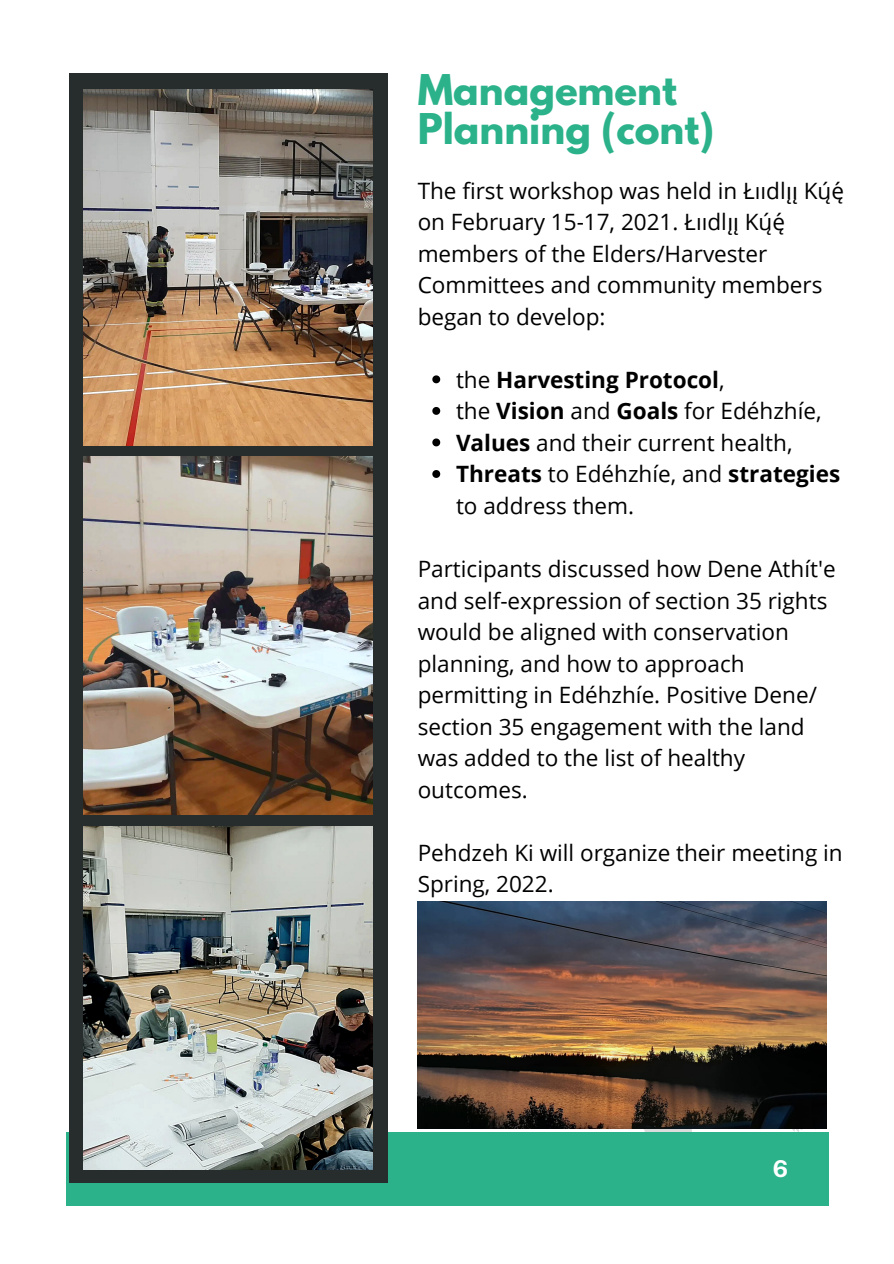
<style>
.page{position:relative;width:894px;height:1264px;background:#fff}
.page>*{position:absolute;margin:0;border:0;box-sizing:border-box;transform-origin:0 0}
.t1{font:700 37.5px/38.2px "League Spartan";color:#2bb28a}
.t2{font:700 23.25px "Public Sans";color:#fff}
.t3{font:22.5px/31.5px "Open Sans";color:#000}
.t4{font:700 22.5px "Open Sans";color:#000}
.s1{font-family:"Noto Sans"}
.s2{font-weight:400}
.s3{font-weight:700}
</style>
<div class="page">
<svg style="left:558px;top:1128px;width:265px;height:4px"></svg>
<div style="left:66px;top:1132px;width:762px;height:73px;background:#2bb28a"></div>
<div style="left:69px;top:73px;width:318px;height:1109px;background:#272d2d"></div>
<img style="left:417px;top:901px;width:409px;height:227px">
<img style="left:84px;top:456px;width:288px;height:358px">
<img style="left:84px;top:89px;width:288px;height:356px">
<img style="left:84px;top:826px;width:288px;height:343px">
<svg style="left:432px;top:375px;width:8px;height:8px"></svg>
<svg style="left:432px;top:407px;width:8px;height:8px"></svg>
<svg style="left:432px;top:438px;width:8px;height:8px"></svg>
<svg style="left:432px;top:470px;width:8px;height:8px"></svg>
<p class="t1" style="left:417px;top:76px;width:298px">Management<br>Planning (cont)</p>
<p class="t3" style="left:417px;top:174px;width:418px">The first workshop was held in Łııdl<span class="s1">ı̨ ı̨</span> Kų́ę́ on February 15-17, 2021. Łııdl<span class="s1">ı̨ ı̨</span> Kų́ę́ members of the Elders/Harvester Committees and community members began to develop:</p>
<p class="t4" style="left:456px;top:364px;width:270px"><span class="s2">the</span> Harvesting Protocol<span class="s2">,</span></p>
<p class="t3" style="left:456px;top:395px;width:367px">the <span class="s3">Vision</span> and <span class="s3">Goals</span> for Edéhzhíe,</p>
<p class="t3" style="left:456px;top:426px;width:338px"><span class="s3">Values</span> and their current health,</p>
<p class="t3" style="left:456px;top:458px;width:385px"><span class="s3">Threats</span> to Edéhzhíe, and <span class="s3">strategies </span>to address them.</p>
<p class="t3" style="left:417px;top:552px;width:419px">Participants discussed how Dene Athít'e and self-expression of section 35 rights would be aligned with conservation planning, and how to approach permitting in Edéhzhíe. Positive Dene/ section 35 engagement with the land was added to the list of healthy outcomes.</p>
<p class="t3" style="left:417px;top:836px;width:426px">Pehdzeh Ki will organize their meeting in<br>Spring, 2022.</p>
<p class="t2" style="left:772px;top:1154px;width:17px">6</p>
</div>
